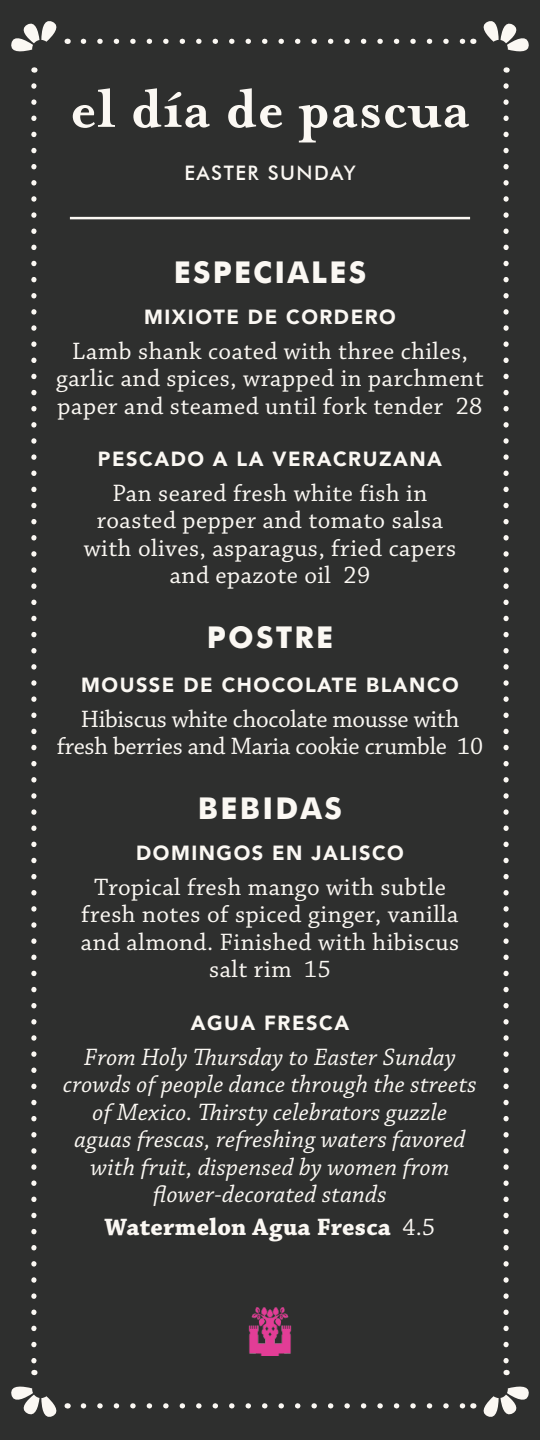
<style>
.page{position:relative;width:540px;height:1440px;background:#2e2f2e}
.page>*{position:absolute;margin:0;border:0;box-sizing:border-box;transform-origin:0 0}
.t1{font:700 62.5px "Mrs Eaves";color:#fbf8f3}
.t2{font:700 30px "Futura";letter-spacing:.075em;color:#fbf8f3}
.body{font:25px/27.5px "Chaparral Pro";letter-spacing:.02em;color:#fbf8f3;text-align:center}
.body-2{font:italic 25px/27.5px "Chaparral Pro";letter-spacing:.01em;color:#fbf8f3;text-align:center}
.body-3{font:25px/27.5px "Chaparral Pro";letter-spacing:-.01em;color:#fbf8f3;text-align:center}
.body-4{font:700 25px "Chaparral Pro";letter-spacing:.01em;color:#fbf8f3}
.Sub_Header{font:900 20px "Avenir";letter-spacing:.075em;color:#fbf8f3}
.t3{font:500 20px "Futura BT";letter-spacing:.075em;color:#fbf8f3}
.s1{font-weight:400}
</style>
<div class="page">
<hr style="left:70px;top:217px;width:400px;height:2px;background:#fbf8f3">
<svg style="left:31px;top:86px;width:6px;height:1289px"></svg>
<svg style="left:503px;top:86px;width:6px;height:1289px"></svg>
<svg style="left:83px;top:39px;width:382px;height:5px"></svg>
<svg style="left:11px;top:21px;width:57px;height:31px"></svg>
<svg style="left:473px;top:21px;width:56px;height:31px"></svg>
<svg style="left:83px;top:1403px;width:382px;height:6px"></svg>
<svg style="left:11px;top:1386px;width:57px;height:31px"></svg>
<svg style="left:473px;top:1386px;width:56px;height:31px"></svg>
<img style="left:248px;top:1307px;width:44px;height:49px">
<p class="t1" style="left:70px;top:72px;width:402px">el día de pascua</p>
<p class="t3" style="left:184px;top:161px;width:173px">EASTER SUNDAY</p>
<p class="t2" style="left:174px;top:250px;width:194px">ESPECIALES</p>
<p class="Sub_Header" style="left:144px;top:305px;width:253px">MIXIOTE DE CORDERO</p>
<p class="body" style="left:56px;top:338px;width:429px">Lamb shank coated with three chiles, garlic and spices, wrapped in parchment paper and steamed until fork tender 28</p>
<p class="Sub_Header" style="left:98px;top:447px;width:346px">PESCADO A LA VERACRUZANA</p>
<p class="body" style="left:84px;top:480px;width:374px">Pan seared fresh white fish in roasted pepper and tomato salsa with olives, asparagus, fried capers and epazote oil 29</p>
<p class="t2" style="left:207px;top:616px;width:128px">POSTRE</p>
<p class="Sub_Header" style="left:81px;top:673px;width:379px">MOUSSE DE CHOCOLATE BLANCO</p>
<p class="body-3" style="left:57px;top:706px;width:428px">Hibiscus white chocolate mousse with fresh berries and Maria cookie crumble 10</p>
<p class="t2" style="left:198px;top:786px;width:146px">BEBIDAS</p>
<p class="Sub_Header" style="left:136px;top:841px;width:269px">DOMINGOS EN JALISCO</p>
<p class="body" style="left:81px;top:874px;width:380px">Tropical fresh mango with subtle fresh notes of spiced ginger, vanilla and almond. Finished with hibiscus salt rim 15</p>
<p class="Sub_Header" style="left:191px;top:1011px;width:160px">AGUA FRESCA</p>
<p class="body-2" style="left:63px;top:1044px;width:415px">From Holy Thursday to Easter Sunday crowds of people dance through the streets of Mexico. Thirsty celebrators guzzle aguas frescas, refreshing waters favored with fruit, dispensed by women from flower-decorated stands</p>
<p class="body-4" style="left:105px;top:1212px;width:332px">Watermelon Agua Fresca <span class="s1">4.5</span></p>
</div>
